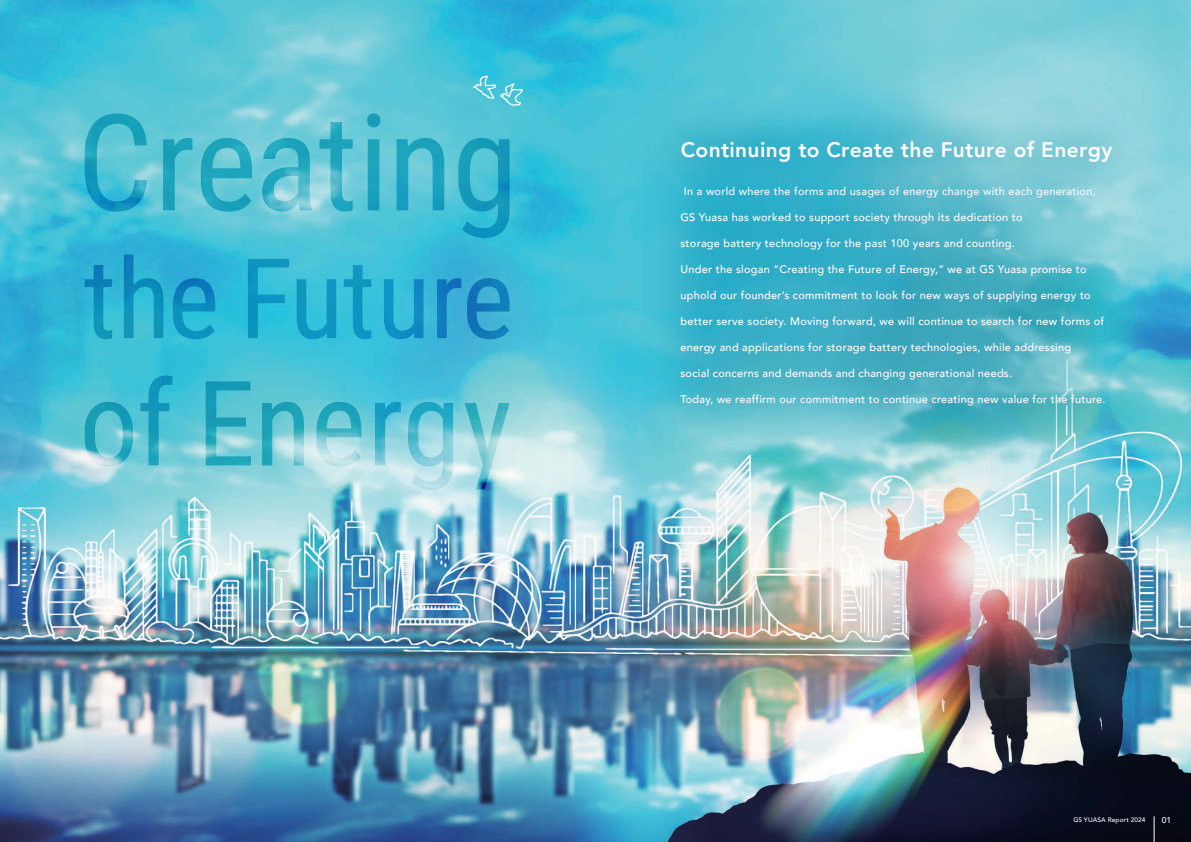
<style>
.page{position:relative;width:1191px;height:842px;background:#fff}
.page>*{position:absolute;margin:0;border:0;box-sizing:border-box;transform-origin:0 0}
.t1{font:800 21px "Avenir";letter-spacing:.015em;color:#fff}
.t2{font:500 11px "Avenir";letter-spacing:.02em;color:#fff}
.t3{font:500 8.5px "Avenir";color:#fff}
.t4{font:500 6.5px "Avenir";letter-spacing:.025em;color:#fff}
</style>
<div class="page">
<img style="left:0;top:0;width:1191px;height:842px">
<img style="left:818px;top:472px;width:277px;height:25px">
<svg style="left:1153px;top:816px;width:1px;height:26px"></svg>
<svg style="left:85px;top:265px;width:27px;height:74px;background:#22a4c9"></svg>
<svg style="left:124px;top:255px;width:39px;height:83px;background:#23a6c9"></svg>
<svg style="left:173px;top:278px;width:42px;height:61px;background:#1c9fca"></svg>
<svg style="left:248px;top:259px;width:41px;height:79px;background:#22afd0"></svg>
<svg style="left:297px;top:279px;width:39px;height:60px;background:#21aacd"></svg>
<svg style="left:344px;top:265px;width:27px;height:74px;background:#25adcf"></svg>
<svg style="left:384px;top:279px;width:39px;height:60px;background:#22a5cf"></svg>
<svg style="left:437px;top:278px;width:24px;height:60px"></svg>
<svg style="left:467px;top:278px;width:42px;height:61px;background:#2793c6"></svg>
<svg style="left:85px;top:113px;width:62px;height:99px;background:#40b6cd"></svg>
<svg style="left:163px;top:138px;width:29px;height:72px;background:#40b5c8"></svg>
<svg style="left:201px;top:138px;width:51px;height:74px;background:#43b6c9"></svg>
<svg style="left:262px;top:138px;width:50px;height:74px;background:#5abfcf"></svg>
<svg style="left:319px;top:122px;width:34px;height:90px;background:#5abfd0"></svg>
<svg style="left:367px;top:113px;width:13px;height:97px"></svg>
<svg style="left:396px;top:138px;width:48px;height:72px;background:#3db3ca"></svg>
<svg style="left:458px;top:138px;width:51px;height:100px;background:#2cacc8"></svg>
<svg style="left:464px;top:403px;width:45px;height:86px;background:#94d2db"></svg>
<svg style="left:85px;top:402px;width:48px;height:64px;background:#58bccc"></svg>
<svg style="left:140px;top:376px;width:33px;height:89px;background:#3cb5cb"></svg>
<svg style="left:206px;top:381px;width:45px;height:84px;background:#4bb8c9"></svg>
<svg style="left:262px;top:402px;width:42px;height:63px;background:#5ebfcc"></svg>
<svg style="left:316px;top:402px;width:45px;height:64px;background:#7ccbd5"></svg>
<svg style="left:375px;top:402px;width:26px;height:63px;background:#61c0d4"></svg>
<svg style="left:408px;top:402px;width:45px;height:88px;background:#86cfdd"></svg>
<svg style="left:470px;top:75px;width:53px;height:32px;background:#5dcbdd"></svg>
<img style="left:910px;top:497px;width:127px;height:127px">
<img style="left:642px;top:204px;width:505px;height:268px">
<img style="left:642px;top:101px;width:508px;height:103px">
<h1 class="t1" style="left:681px;top:133px;width:433px">Continuing to Create the Future of Energy</h1>
<p class="t2" style="left:684px;top:182px;width:413px">In a world where the forms and usages of energy change with each generation,</p>
<p class="t2" style="left:680px;top:208px;width:344px">GS Yuasa has worked to support society through its dedication to</p>
<p class="t2" style="left:680px;top:234px;width:336px">storage battery technology for the past 100 years and counting.</p>
<p class="t2" style="left:680px;top:260px;width:408px">Under the slogan “Creating the Future of Energy,” we at GS Yuasa promise to</p>
<p class="t2" style="left:680px;top:286px;width:412px">uphold our founder’s commitment to look for new ways of supplying energy to</p>
<p class="t2" style="left:680px;top:312px;width:425px">better serve society. Moving forward, we will continue to search for new forms of</p>
<p class="t2" style="left:680px;top:338px;width:392px">energy and applications for storage battery technologies, while addressing</p>
<p class="t2" style="left:680px;top:364px;width:333px">social concerns and demands and changing generational needs.</p>
<p class="t2" style="left:680px;top:390px;width:427px">Today, we reaffirm our commitment to continue creating new value for the future.</p>
<p class="t4" style="left:1073px;top:814px;width:74px">GS YUASA Report 2024</p>
<p class="t3" style="left:1161px;top:812px;width:11px">01</p>
</div>
